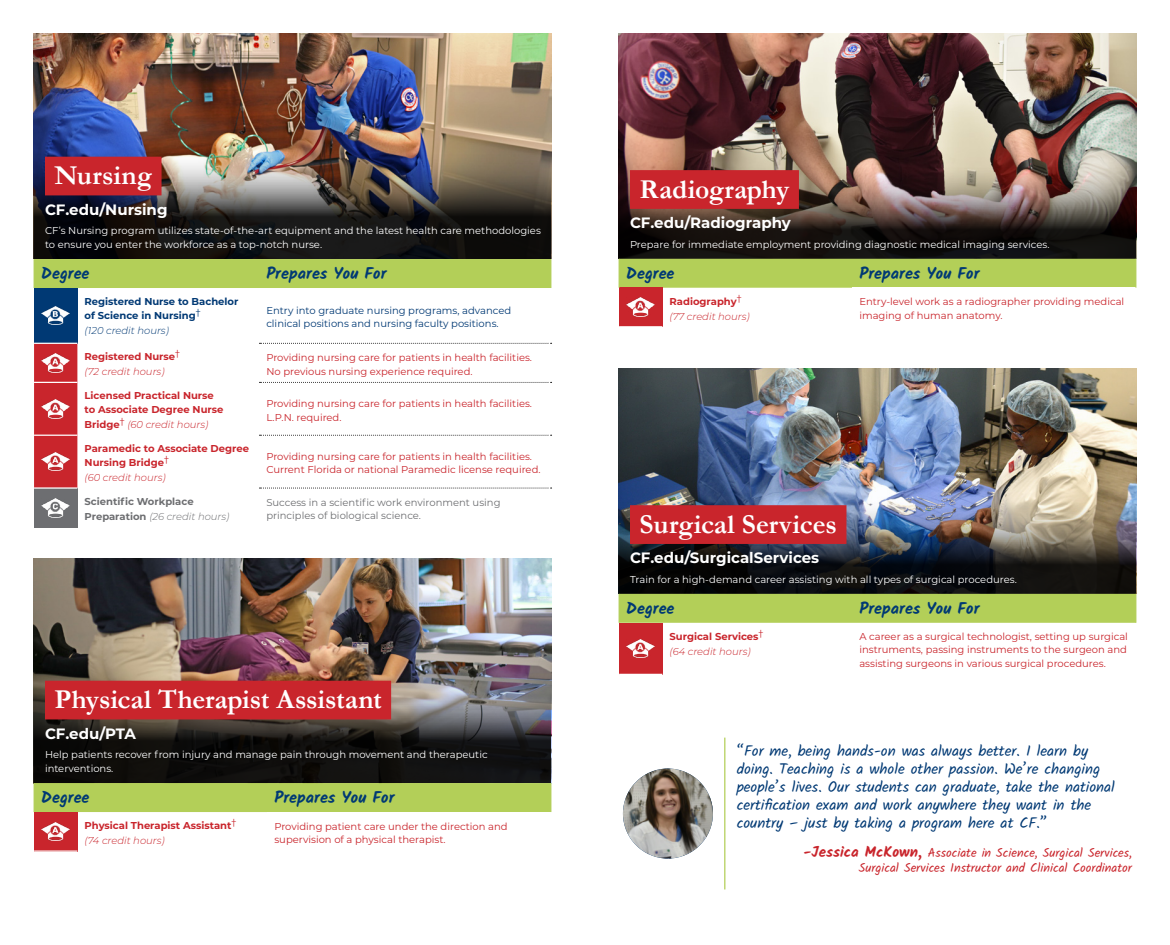
<style>
.page{position:relative;width:1170px;height:945px;background:#fff}
.page>*{position:absolute;margin:0;border:0;box-sizing:border-box;transform-origin:0 0}
.t1{font:700 27.5px "Garamond";letter-spacing:-.005em;color:#fff}
.t2{font:700 16.25px "Kalam";color:#003974}
.t3{font:15px/18px "Kalam";color:#003974}
.t4{font:700 15px "Montserrat";color:#fff}
.t5{font:12.5px/15px "Kalam";color:#c9252c;text-align:right}
.t6{font:10px/13.8px "Montserrat";color:#c9252c}
.t7{font:10px/13.8px "Montserrat";color:#fff}
.t8{font:700 10px/15px "Montserrat";color:#c9252c}
.t9{font:10px/13.8px "Montserrat";color:#003974}
.t10{font:10px/13.8px "Montserrat";color:#6d6e71}
.t11{font:italic 300 10px/15px "Montserrat";color:#c9252c}
.t12{font:700 10px/15px "Montserrat";color:#6d6e71}
.t13{font:700 10px/13.8px "Montserrat";color:#003974}
.t14{font:italic 300 10px "Montserrat";color:#003974}
.s1{font-weight:300;font-style:italic}
.s2{font-weight:700;font-style:normal}
.s3{font-weight:700;font-size:15px}
</style>
<div class="page">
<img style="left:34px;top:34px;width:517px;height:114px">
<img style="left:34px;top:148px;width:517px;height:111px">
<div style="left:45px;top:157px;width:117px;height:38px;background:#c9252c"></div>
<div style="left:34px;top:288px;width:43px;height:55px;background:#003974"></div>
<svg style="left:259px;top:342px;width:292px;height:147px"></svg>
<div style="left:34px;top:344px;width:43px;height:143px;background:#c9252c"></div>
<div style="left:34px;top:488px;width:43px;height:39px;background:#6d6e71"></div>
<div style="left:34px;top:259px;width:518px;height:29px;background:#b3cf58"></div>
<hr style="left:34px;top:382px;width:43px;height:1px;background:#fff">
<hr style="left:34px;top:435px;width:43px;height:1px;background:#fff">
<hr style="left:34px;top:487px;width:43px;height:2px;background:#fff">
<svg style="left:260px;top:343px;width:292px;height:1px"></svg>
<svg style="left:260px;top:382px;width:292px;height:1px"></svg>
<svg style="left:260px;top:435px;width:292px;height:1px"></svg>
<svg style="left:260px;top:488px;width:292px;height:1px"></svg>
<img style="left:42px;top:306px;width:28px;height:19px">
<img style="left:42px;top:354px;width:28px;height:18px">
<img style="left:42px;top:400px;width:28px;height:18px">
<img style="left:42px;top:452px;width:28px;height:19px">
<img style="left:42px;top:499px;width:28px;height:18px">
<img style="left:34px;top:558px;width:517px;height:114px">
<img style="left:34px;top:672px;width:517px;height:111px">
<div style="left:45px;top:681px;width:346px;height:38px;background:#c9252c"></div>
<div style="left:34px;top:812px;width:43px;height:39px;background:#c9252c"></div>
<div style="left:34px;top:783px;width:518px;height:29px;background:#b3cf58"></div>
<img style="left:42px;top:822px;width:28px;height:18px">
<img style="left:619px;top:34px;width:517px;height:128px">
<img style="left:619px;top:162px;width:517px;height:97px">
<div style="left:630px;top:170px;width:169px;height:39px;background:#c9252c"></div>
<div style="left:619px;top:288px;width:43px;height:39px;background:#c9252c"></div>
<div style="left:619px;top:259px;width:518px;height:29px;background:#b3cf58"></div>
<hr style="left:619px;top:326px;width:43px;height:1px;background:#fff">
<img style="left:627px;top:298px;width:28px;height:18px">
<img style="left:619px;top:369px;width:517px;height:128px">
<img style="left:619px;top:497px;width:517px;height:97px">
<div style="left:630px;top:505px;width:216px;height:39px;background:#c9252c"></div>
<div style="left:619px;top:623px;width:43px;height:51px;background:#c9252c"></div>
<div style="left:619px;top:594px;width:518px;height:29px;background:#b3cf58"></div>
<img style="left:627px;top:639px;width:28px;height:18px">
<hr style="left:724px;top:738px;width:1px;height:151px;background:#b3cf58">
<img style="left:623px;top:769px;width:90px;height:90px;border-radius:45px">
<h1 class="t1" style="left:54px;top:157px;width:99px">Nursing</h1>
<h3 class="t4" style="left:45px;top:199px;width:124px">CF.edu/Nursing</h3>
<p class="t7" style="left:45px;top:223px;width:497px">CF’s Nursing program utilizes state-of-the-art equipment and the latest health care methodologies to ensure you enter the workforce as a top-notch nurse.</p>
<h2 class="t2" style="left:41px;top:264px;width:50px">Degree</h2>
<h2 class="t2" style="left:266px;top:264px;width:122px">Prepares You For</h2>
<p class="t13" style="left:85px;top:294px;width:155px">Registered Nurse to Bachelor of Science in Nursing<sup>†</sup></p>
<p class="t14" style="left:85px;top:323px;width:86px">(120 credit hours)</p>
<p class="t9" style="left:266px;top:303px;width:246px">Entry into graduate nursing programs, advanced clinical positions and nursing faculty positions.</p>
<p class="t8" style="left:85px;top:349px;width:97px">Registered Nurse<sup>† </sup><span class="s1">(72 credit hours)</span></p>
<p class="t6" style="left:266px;top:350px;width:267px">Providing nursing care for patients in health facilities.<br>No previous nursing experience required.</p>
<p class="t8" style="left:85px;top:388px;width:140px;line-height:13.8px">Licensed Practical Nurse to Associate Degree Nurse</p>
<p class="t11" style="left:85px;top:417px;width:125px"><span class="s2">Bridge</span><sup>†</sup> (60 credit hours)</p>
<p class="t6" style="left:266px;top:396px;width:267px">Providing nursing care for patients in health facilities.<br>L.P.N. required.</p>
<p class="t8" style="left:85px;top:441px;width:166px;line-height:13.8px">Paramedic to Associate Degree<br>Nursing Bridge<sup>†</sup></p>
<p class="t11" style="left:85px;top:469px;width:83px">(60 credit hours)</p>
<p class="t6" style="left:266px;top:449px;width:276px">Providing nursing care for patients in health facilities.<br>Current Florida or national Paramedic license required.</p>
<p class="t12" style="left:85px;top:493px;width:146px">Scientific Workplace<br>Preparation <span class="s1">(26 credit hours)</span></p>
<p class="t10" style="left:266px;top:495px;width:236px">Success in a scientific work environment using principles of biological science.</p>
<h1 class="t1" style="left:54px;top:681px;width:329px">Physical Therapist Assistant</h1>
<h3 class="t4" style="left:45px;top:723px;width:93px">CF.edu/PTA</h3>
<p class="t7" style="left:45px;top:747px;width:444px">Help patients recover from injury and manage pain through movement and therapeutic interventions.</p>
<h2 class="t2" style="left:41px;top:788px;width:50px">Degree</h2>
<h2 class="t2" style="left:274px;top:788px;width:122px">Prepares You For</h2>
<p class="t8" style="left:85px;top:817px;width:153px">Physical Therapist Assistant<sup>† </sup><span class="s1">(74 credit hours)</span></p>
<p class="t6" style="left:274px;top:819px;width:235px">Providing patient care under the direction and supervision of a physical therapist.</p>
<h1 class="t1" style="left:639px;top:170px;width:151px">Radiography</h1>
<h3 class="t4" style="left:630px;top:212px;width:162px">CF.edu/Radiography</h3>
<p class="t7" style="left:630px;top:237px;width:421px">Prepare for immediate employment providing diagnostic medical imaging services.</p>
<h2 class="t2" style="left:626px;top:264px;width:50px">Degree</h2>
<h2 class="t2" style="left:859px;top:264px;width:122px">Prepares You For</h2>
<p class="t11" style="left:670px;top:293px;width:82px"><span class="s2">Radiography</span><sup>† </sup>(77 credit hours)</p>
<p class="t6" style="left:859px;top:294px;width:266px">Entry-level work as a radiographer providing medical imaging of human anatomy.</p>
<h1 class="t1" style="left:639px;top:505px;width:199px">Surgical Services</h1>
<h3 class="t4" style="left:630px;top:547px;width:191px">CF.edu/SurgicalServices</h3>
<p class="t7" style="left:630px;top:572px;width:388px">Train for a high-demand career assisting with all types of surgical procedures.</p>
<h2 class="t2" style="left:626px;top:599px;width:50px">Degree</h2>
<h2 class="t2" style="left:859px;top:599px;width:122px">Prepares You For</h2>
<p class="t8" style="left:670px;top:628px;width:95px">Surgical Services<sup>† </sup><span class="s1">(64 credit hours)</span></p>
<p class="t6" style="left:859px;top:629px;width:270px;text-align:justify">A career as a surgical technologist, setting up surgical instruments, passing instruments to the surgeon and assisting surgeons in various surgical procedures.</p>
<p class="t3" style="left:737px;top:743px;width:380px">“For me, being hands-on was always better. I learn by doing. Teaching is a whole other passion. We’re changing people’s lives. Our students can graduate, take the national certification exam and work anywhere they want in the country – just by taking a program here at CF.”</p>
<p class="t5" style="left:803px;top:846px;width:330px"><span class="s3">-Jessica McKown,</span> Associate in Science, Surgical Services,<br>Surgical Services Instructor and Clinical Coordinator</p>
</div>
